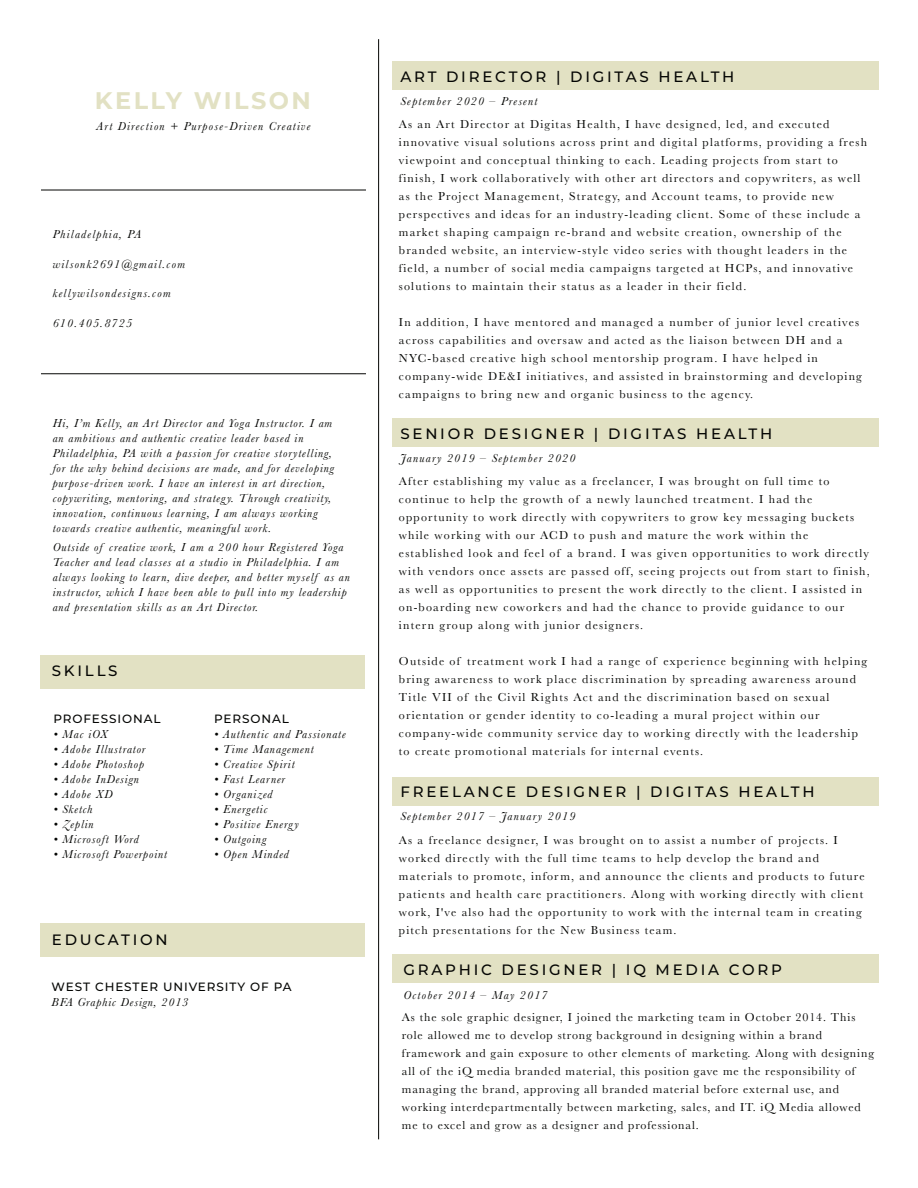
<style>
.page{position:relative;width:918px;height:1188px;background:#fff}
.page>*{position:absolute;margin:0;border:0;box-sizing:border-box;transform-origin:0 0}
.t1{font:700 24px "Montserrat";letter-spacing:.105em;color:#e2e1c3}
.t2{font:500 15px "Montserrat";letter-spacing:.185em;color:#040503}
.t3{font:12px/18px "Baskerville";letter-spacing:.1em;color:#040503}
.t4{font:italic 12px/15px "Baskerville";letter-spacing:.075em;color:#040503}
.t5{font:12px/18px "Baskerville";letter-spacing:.075em;color:#040503}
.t6{font:italic 12px "Baskerville";letter-spacing:.105em;color:#040503}
.t7{font:500 12px "Montserrat";letter-spacing:.075em;color:#040503}
</style>
<div class="page">
<div style="left:40px;top:655px;width:325px;height:34px;background:#e2e1c3"></div>
<div style="left:40px;top:923px;width:325px;height:34px;background:#e2e1c3"></div>
<div style="left:392px;top:62px;width:487px;height:28px;background:#e2e1c3"></div>
<div style="left:392px;top:955px;width:487px;height:28px;background:#e2e1c3"></div>
<div style="left:392px;top:418px;width:487px;height:29px;background:#e2e1c3"></div>
<div style="left:392px;top:777px;width:487px;height:28px;background:#e2e1c3"></div>
<hr style="left:41px;top:373px;width:325px;height:1px;background:#040503">
<hr style="left:41px;top:190px;width:325px;height:1px;background:#040503">
<hr style="left:378px;top:39px;width:1px;height:1100px;background:#040503">
<h1 class="t1" style="left:95px;top:83px;width:218px">KELLY WILSON</h1>
<p class="t6" style="left:97px;top:118px;width:215px">Art Direction + Purpose-Driven Creative</p>
<p class="t6" style="left:53px;top:226px;width:90px">Philadelphia, PA</p>
<p class="t6" style="left:53px;top:256px;width:134px">wilsonk2691@gmail.com</p>
<p class="t6" style="left:53px;top:286px;width:119px">kellywilsondesigns.com</p>
<p class="t6" style="left:53px;top:315px;width:81px">610.405.8725</p>
<p class="t4" style="left:53px;top:415px;width:283px">Hi, I’m Kelly, an Art Director and Yoga Instructor. I am an ambitious and authentic creative leader based in Philadelphia, PA with a passion for creative storytelling, for the why behind decisions are made, and for developing purpose-driven work. I have an interest in art direction, copywriting, mentoring, and strategy. Through creativity, innovation, continuous learning, I am always working towards creative authentic, meaningful work.</p>
<p class="t4" style="left:53px;top:540px;width:299px">Outside of creative work, I am a 200 hour Registered Yoga Teacher and lead classes at a studio in Philadelphia. I am always looking to learn, dive deeper, and better myself as an instructor, which I have been able to pull into my leadership and presentation skills as an Art Director.</p>
<p class="t2" style="left:52px;top:661px;width:67px">SKILLS</p>
<p class="t7" style="left:53px;top:710px;width:109px">PROFESSIONAL</p>
<p class="t4" style="left:53px;top:727px;width:56px">• Mac iOX</p>
<p class="t4" style="left:53px;top:742px;width:94px">• Adobe Illustrator</p>
<p class="t4" style="left:53px;top:757px;width:92px">• Adobe Photoshop</p>
<p class="t4" style="left:53px;top:772px;width:87px">• Adobe InDesign</p>
<p class="t4" style="left:53px;top:787px;width:61px">• Adobe XD</p>
<p class="t4" style="left:53px;top:802px;width:41px">• Sketch</p>
<p class="t4" style="left:53px;top:817px;width:42px">• Zeplin</p>
<p class="t4" style="left:53px;top:832px;width:87px">• Microsoft Word</p>
<p class="t4" style="left:53px;top:847px;width:115px">• Microsoft Powerpoint</p>
<p class="t2" style="left:52px;top:929px;width:117px">EDUCATION</p>
<p class="t7" style="left:214px;top:710px;width:76px">PERSONAL</p>
<p class="t4" style="left:214px;top:726px;width:133px">• Authentic and Passionate</p>
<p class="t4" style="left:214px;top:741px;width:101px">• Time Management</p>
<p class="t4" style="left:214px;top:756px;width:82px">• Creative Spirit</p>
<p class="t4" style="left:214px;top:771px;width:72px">• Fast Learner</p>
<p class="t4" style="left:214px;top:786px;width:60px">• Organized</p>
<p class="t4" style="left:214px;top:801px;width:55px">• Energetic</p>
<p class="t4" style="left:214px;top:816px;width:86px">• Positive Energy</p>
<p class="t4" style="left:214px;top:831px;width:54px">• Outgoing</p>
<p class="t4" style="left:214px;top:846px;width:76px">• Open Minded</p>
<p class="t7" style="left:52px;top:979px;width:241px">WEST CHESTER UNIVERSITY OF PA</p>
<p class="t4" style="left:52px;top:995px;width:138px">BFA Graphic Design, 2013</p>
<p class="t2" style="left:400px;top:66px;width:336px">ART DIRECTOR | DIGITAS HEALTH</p>
<p class="t6" style="left:400px;top:93px;width:139px">September 2020 – Present</p>
<p class="t3" style="left:399px;top:116px;width:470px">As an Art Director at Digitas Health, I have designed, led, and executed innovative visual solutions across print and digital platforms, providing a fresh viewpoint and conceptual thinking to each. Leading projects from start to finish, I work collaboratively with other art directors and copywriters, as well as the Project Management, Strategy, and Account teams, to provide new perspectives and ideas for an industry-leading client. Some of these include a market shaping campaign re-brand and website creation, ownership of the branded website, an interview-style video series with thought leaders in the field, a number of social media campaigns targeted at HCPs, and innovative solutions to maintain their status as a leader in their field.</p>
<p class="t3" style="left:399px;top:314px;width:464px">In addition, I have mentored and managed a number of junior level creatives across capabilities and oversaw and acted as the liaison between DH and a NYC-based creative high school mentorship program. I have helped in company-wide DE&amp;I initiatives, and assisted in brainstorming and developing campaigns to bring new and organic business to the agency.</p>
<p class="t2" style="left:400px;top:423px;width:373px">SENIOR DESIGNER | DIGITAS HEALTH</p>
<p class="t6" style="left:400px;top:450px;width:177px">January 2019 – September 2020</p>
<p class="t3" style="left:399px;top:473px;width:472px">After establishing my value as a freelancer, I was brought on full time to continue to help the growth of a newly launched treatment. I had the opportunity to work directly with copywriters to grow key messaging buckets while working with our ACD to push and mature the work within the established look and feel of a brand. I was given opportunities to work directly with vendors once assets are passed off, seeing projects out from start to finish, as well as opportunities to present the work directly to the client. I assisted in on-boarding new coworkers and had the chance to provide guidance to our intern group along with junior designers.</p>
<p class="t3" style="left:399px;top:653px;width:470px">Outside of treatment work I had a range of experience beginning with helping bring awareness to work place discrimination by spreading awareness around Title VII of the Civil Rights Act and the discrimination based on sexual orientation or gender identity to co-leading a mural project within our company-wide community service day to working directly with the leadership to create promotional materials for internal events.</p>
<p class="t2" style="left:400px;top:781px;width:416px">FREELANCE DESIGNER | DIGITAS HEALTH</p>
<p class="t6" style="left:400px;top:809px;width:177px">September 2017 – January 2019</p>
<p class="t3" style="left:399px;top:831px;width:467px">As a freelance designer, I was brought on to assist a number of projects. I worked directly with the full time teams to help develop the brand and materials to promote, inform, and announce the clients and products to future patients and health care practitioners. Along with working directly with client work, I've also had the opportunity to work with the internal team in creating pitch presentations for the New Business team.</p>
<p class="t2" style="left:403px;top:960px;width:380px">GRAPHIC DESIGNER | IQ MEDIA CORP</p>
<p class="t6" style="left:403px;top:987px;width:146px">October 2014 – May 2017</p>
<p class="t5" style="left:402px;top:1008px;width:474px">As the sole graphic designer, I joined the marketing team in October 2014. This role allowed me to develop strong background in designing within a brand framework and gain exposure to other elements of marketing. Along with designing all of the iQ media branded material, this position gave me the responsibility of managing the brand, approving all branded material before external use, and working interdepartmentally between marketing, sales, and IT. iQ Media allowed me to excel and grow as a designer and professional.</p>
</div>
